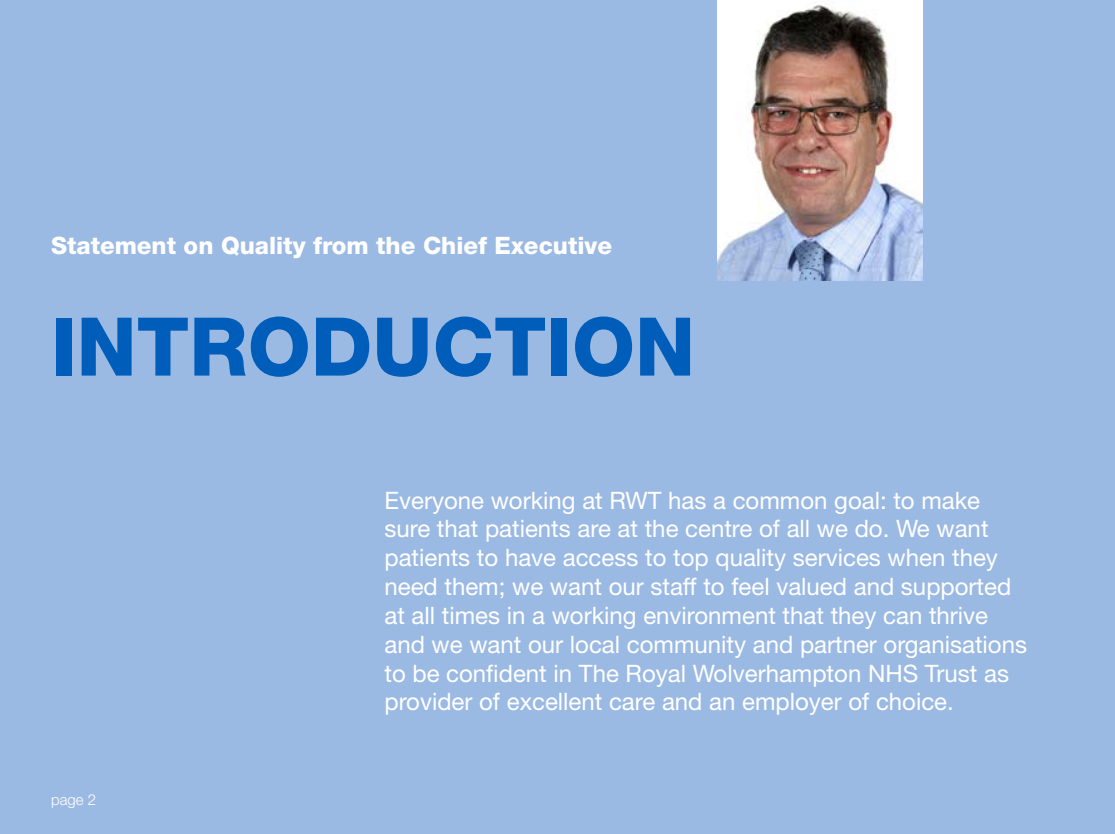
<style>
.page{position:relative;width:1115px;height:834px;background:#fff}
.page>*{position:absolute;margin:0;border:0;box-sizing:border-box;transform-origin:0 0}
.Big_Section_Header{font:800 81px "Helvetica Neue LT Std";color:#005db9}
.Text_Pull_Out_white{font:24px/28.8px "Helvetica Neue LT Std";color:#fff}
.Header_Blue{font:800 24px "Helvetica Neue LT Std";color:#fff}
.t1{font:300 15px "Helvetica Neue LT Std";color:#fff}
</style>
<div class="page">
<div style="left:0;top:0;width:1114px;height:833px;background:#9bbae3"></div>
<img style="left:717px;top:0;width:204px;height:281px">
<p class="Header_Blue" style="left:51px;top:231px;width:562px">Statement on Quality from the Chief Executive</p>
<p class="Big_Section_Header" style="left:51px;top:298px;width:645px">INTRODUCTION</p>
<p class="t1" style="left:51px;top:790px;width:47px">page 2</p>
<p class="Text_Pull_Out_white" style="left:384px;top:485px;width:644px">Everyone working at RWT has a common goal: to make sure that patients are at the centre of all we do. We want patients to have access to top quality services when they need them; we want our staff to feel valued and supported at all times in a working environment that they can thrive and we want our local community and partner organisations to be confident in The Royal Wolverhampton NHS Trust as provider of excellent care and an employer of choice.</p>
</div>
